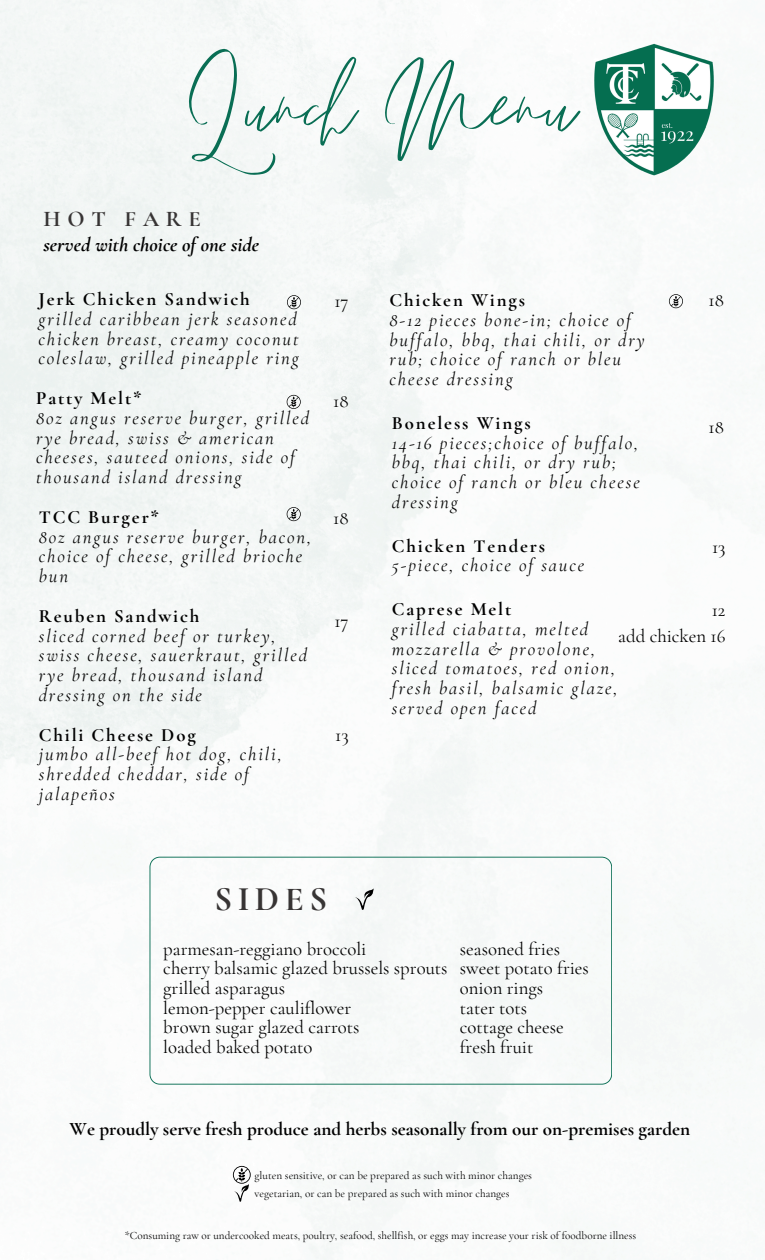
<style>
.page{position:relative;width:765px;height:1260px;background:#fff}
.page>*{position:absolute;margin:0;border:0;box-sizing:border-box;transform-origin:0 0}
.t1{font:151.5px "Emitha Script";color:#096e54}
.t2{font:700 34.5px "Cormorant Garamond";letter-spacing:.16em;color:#373434}
.t3{font:700 22.5px "Cormorant Garamond";letter-spacing:.3em;color:#373434}
.t4{font:italic 700 20.5px "Cormorant Garamond";color:#000}
.t5{font:700 19.12px "Cormorant Garamond";color:#000}
.t6{font:italic 18.75px/19.8px "Cormorant Garamond";letter-spacing:.1em;color:#000}
.t7{font:18.75px/19.8px "Cormorant Garamond";color:#000}
.t8{font:11.25px "Cormorant Garamond";color:#000}
.t9{font:11.12px "Cormorant Garamond";color:#000}
.s1{font-weight:700;font-style:normal}
</style>
<div class="page">
<svg style="left:233px;top:1166px;width:18px;height:36px"></svg>
<svg style="left:150px;top:857px;width:462px;height:228px"></svg>
<svg style="left:355px;top:888px;width:19px;height:22px"></svg>
<img style="left:583px;top:39px;width:141px;height:142px">
<svg style="left:287px;top:295px;width:14px;height:14px"></svg>
<svg style="left:287px;top:395px;width:14px;height:14px"></svg>
<svg style="left:287px;top:507px;width:14px;height:14px"></svg>
<svg style="left:669px;top:294px;width:14px;height:14px"></svg>
<p class="t1" style="left:189px;top:24px;width:388px">Lunch Menu</p>
<p class="t3" style="left:43px;top:205px;width:159px">HOT FARE</p>
<h3 class="t4" style="left:43px;top:232px;width:217px">served with choice of one side</h3>
<h6 class="t6" style="left:39px;top:290px;width:262px"><span class="s1">Jerk Chicken Sandwich </span>grilled caribbean jerk seasoned chicken breast, creamy coconut coleslaw, grilled pineapple ring</h6>
<p class="t6" style="left:36px;top:388px;width:274px"><span class="s1">Patty Melt*<br></span>8oz angus reserve burger, grilled rye bread, swiss &amp; american cheeses, sauteed onions, side of thousand island dressing</p>
<p class="t6" style="left:39px;top:507px;width:274px"><span class="s1">TCC Burger*<br></span>8oz angus reserve burger, bacon, choice of cheese, grilled brioche bun</p>
<p class="t7" style="left:334px;top:291px;width:16px">17</p>
<h6 class="t7" style="left:333px;top:391px;width:17px">18</h6>
<p class="t7" style="left:333px;top:508px;width:17px">18</p>
<p class="t6" style="left:39px;top:606px;width:270px"><span class="s1">Reuben Sandwich<br></span>sliced corned beef or turkey, swiss cheese, sauerkraut, grilled rye bread, thousand island dressing on the side</p>
<h6 class="t7" style="left:334px;top:612px;width:16px">17</h6>
<p class="t6" style="left:39px;top:725px;width:245px"><span class="s1">Chili Cheese Dog<br></span>jumbo all-beef hot dog, chili, shredded cheddar, side of jalapeños</p>
<h6 class="t7" style="left:335px;top:725px;width:15px">13</h6>
<h6 class="t6" style="left:390px;top:291px;width:257px"><span class="s1">Chicken Wings<br></span>8-12 pieces bone-in; choice of buffalo, bbq, thai chili, or dry rub; choice of ranch or bleu cheese dressing</h6>
<h6 class="t6" style="left:392px;top:413px;width:249px"><span class="s1">Boneless Wings<br></span>14-16 pieces;choice of buffalo, bbq, thai chili, or dry rub; choice of ranch or bleu cheese dressing</h6>
<h6 class="t6" style="left:392px;top:536px;width:194px"><span class="s1">Chicken Tenders<br></span>5-piece, choice of sauce</h6>
<p class="t7" style="left:709px;top:290px;width:17px">18</p>
<h6 class="t7" style="left:709px;top:417px;width:17px">18</h6>
<p class="t7" style="left:712px;top:537px;width:15px">13</p>
<h6 class="t6" style="left:392px;top:599px;width:227px"><span class="s1">Caprese Melt<br></span>grilled ciabatta, melted mozzarella &amp; provolone, sliced tomatoes, red onion, fresh basil, balsamic glaze, served open faced</h6>
<h2 class="t7" style="left:618px;top:597px;width:109px;line-height:26.2px;text-align:right">12<br>add chicken 16</h2>
<p class="t2" style="left:214px;top:878px;width:114px">SIDES</p>
<h6 class="t7" style="left:163px;top:939px;width:286px">parmesan-reggiano broccoli<br>cherry balsamic glazed brussels sprouts grilled asparagus<br>lemon-pepper cauliflower<br>brown sugar glazed carrots<br>loaded baked potato</h6>
<p class="t7" style="left:460px;top:939px;width:131px">seasoned fries sweet potato fries onion rings<br>tater tots<br>cottage cheese fresh fruit</p>
<h4 class="t5" style="left:70px;top:1117px;width:622px">We proudly serve fresh produce and herbs seasonally from our on-premises garden</h4>
<p class="t8" style="left:255px;top:1168px;width:279px">gluten sensitive, or can be prepared as such with minor changes</p>
<h6 class="t8" style="left:255px;top:1186px;width:257px">vegetarian, or can be prepared as such with minor changes</h6>
<h1 class="t9" style="left:125px;top:1229px;width:513px">*Consuming raw or undercooked meats, poultry, seafood, shellfish, or eggs may increase your risk of foodborne illness</h1>
</div>
